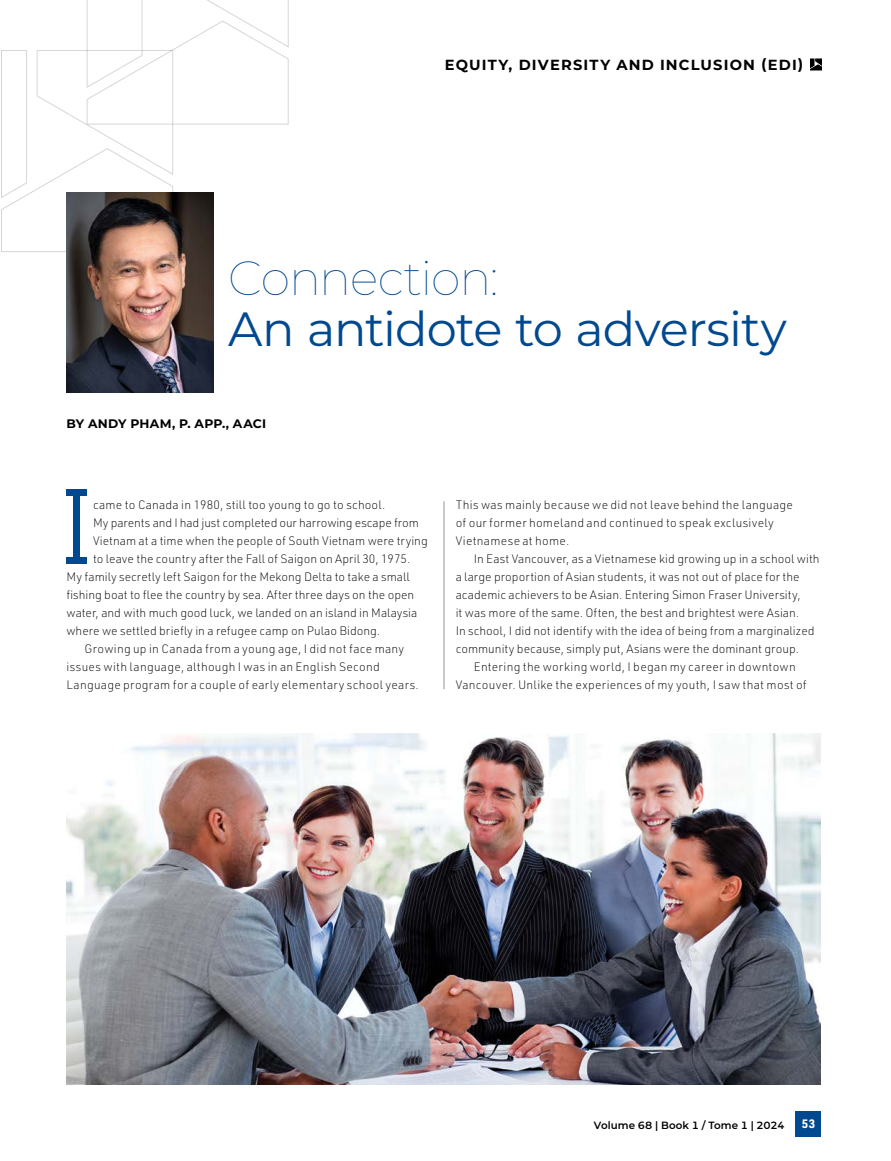
<style>
.page{position:relative;width:891px;height:1161px;background:#fff}
.page>*{position:absolute;margin:0;border:0;box-sizing:border-box;transform-origin:0 0}
.t1{font:48px "Montserrat";letter-spacing:-.02em;color:#004990}
.t2{font:100 48px "Montserrat";letter-spacing:-.025em;color:#004990}
.t3{font:700 14.7px "Montserrat";letter-spacing:.08em;color:#000}
.t4{font:700 12.3px "Montserrat";letter-spacing:.025em;color:#000}
.t5{font:200 12px "URWDIN";color:#000}
.t6{font:200 12px/18px "URWDIN";letter-spacing:.02em;color:#000}
.t7{font:200 12px "URWDIN";letter-spacing:.025em;color:#000}
.t8{font:700 12px "URWDIN";color:#fff}
.t9{font:600 10.5px "Montserrat";letter-spacing:.005em;color:#000}
</style>
<div class="page">
<svg style="left:1px;top:0;width:288px;height:252px"></svg>
<div style="left:65px;top:191px;width:151px;height:201px;background:#000;opacity:.15"></div>
<img style="left:66px;top:734px;width:755px;height:350px">
<hr style="left:444px;top:501px;width:1px;height:188px;background:#58595b">
<div style="left:73px;top:490px;width:6px;height:74px;background:#004990"></div>
<div style="left:66px;top:490px;width:20px;height:6px;background:#004990"></div>
<div style="left:66px;top:557px;width:20px;height:7px;background:#004990"></div>
<div style="left:796px;top:1111px;width:25px;height:26px;background:#004990"></div>
<svg style="left:810px;top:58px;width:12px;height:12px"></svg>
<p class="t3" style="left:445px;top:54px;width:360px">EQUITY, DIVERSITY AND INCLUSION (EDI)</p>
<h1 class="t2" style="left:228px;top:246px;width:272px">Connection:</h1>
<h1 class="t1" style="left:228px;top:296px;width:560px">An antidote to adversity</h1>
<p class="t4" style="left:66px;top:415px;width:201px">BY ANDY PHAM, P. APP., AACI</p>
<p class="t5" style="left:93px;top:497px;width:294px">came to Canada in 1980, still too young to go to school.</p>
<p class="t5" style="left:93px;top:515px;width:327px">My parents and I had just completed our harrowing escape from</p>
<p class="t5" style="left:93px;top:533px;width:336px">Vietnam at a time when the people of South Vietnam were trying</p>
<p class="t5" style="left:93px;top:551px;width:319px">to leave the country after the Fall of Saigon on April 30, 1975.</p>
<p class="t5" style="left:66px;top:569px;width:345px">My family secretly left Saigon for the Mekong Delta to take a small</p>
<p class="t5" style="left:66px;top:587px;width:349px">fishing boat to flee the country by sea. After three days on the open</p>
<p class="t5" style="left:66px;top:605px;width:352px">water, and with much good luck, we landed on an island in Malaysia</p>
<p class="t5" style="left:66px;top:623px;width:315px">where we settled briefly in a refugee camp on Pulao Bidong.</p>
<p class="t6" style="left:84px;top:640px;width:321px">Growing up in Canada from a young age, I did not face many</p>
<p class="t7" style="left:66px;top:659px;width:315px">issues with language, although I was in an English Second</p>
<p class="t6" style="left:66px;top:676px;width:354px">Language program for a couple of early elementary school years.</p>
<p class="t6" style="left:456px;top:496px;width:339px">This was mainly because we did not leave behind the language of our former homeland and continued to speak exclusively<br>Vietnamese at home.</p>
<p class="t5" style="left:474px;top:551px;width:348px">In East Vancouver, as a Vietnamese kid growing up in a school with</p>
<p class="t5" style="left:456px;top:569px;width:345px">a large proportion of Asian students, it was not out of place for the</p>
<p class="t5" style="left:456px;top:587px;width:346px">academic achievers to be Asian. Entering Simon Fraser University,</p>
<p class="t5" style="left:456px;top:605px;width:345px">it was more of the same. Often, the best and brightest were Asian.</p>
<p class="t5" style="left:456px;top:623px;width:360px">In school, I did not identify with the idea of being from a marginalized</p>
<p class="t5" style="left:456px;top:641px;width:345px">community because, simply put, Asians were the dominant group.</p>
<p class="t6" style="left:474px;top:658px;width:324px">Entering the working world, I began my career in downtown</p>
<p class="t6" style="left:456px;top:676px;width:353px">Vancouver. Unlike the experiences of my youth, I saw that most of</p>
<p class="t9" style="left:594px;top:1118px;width:192px">Volume 68 | Book 1 / Tome 1 | 2024</p>
<p class="t8" style="left:802px;top:1116px;width:15px">53</p>
</div>
